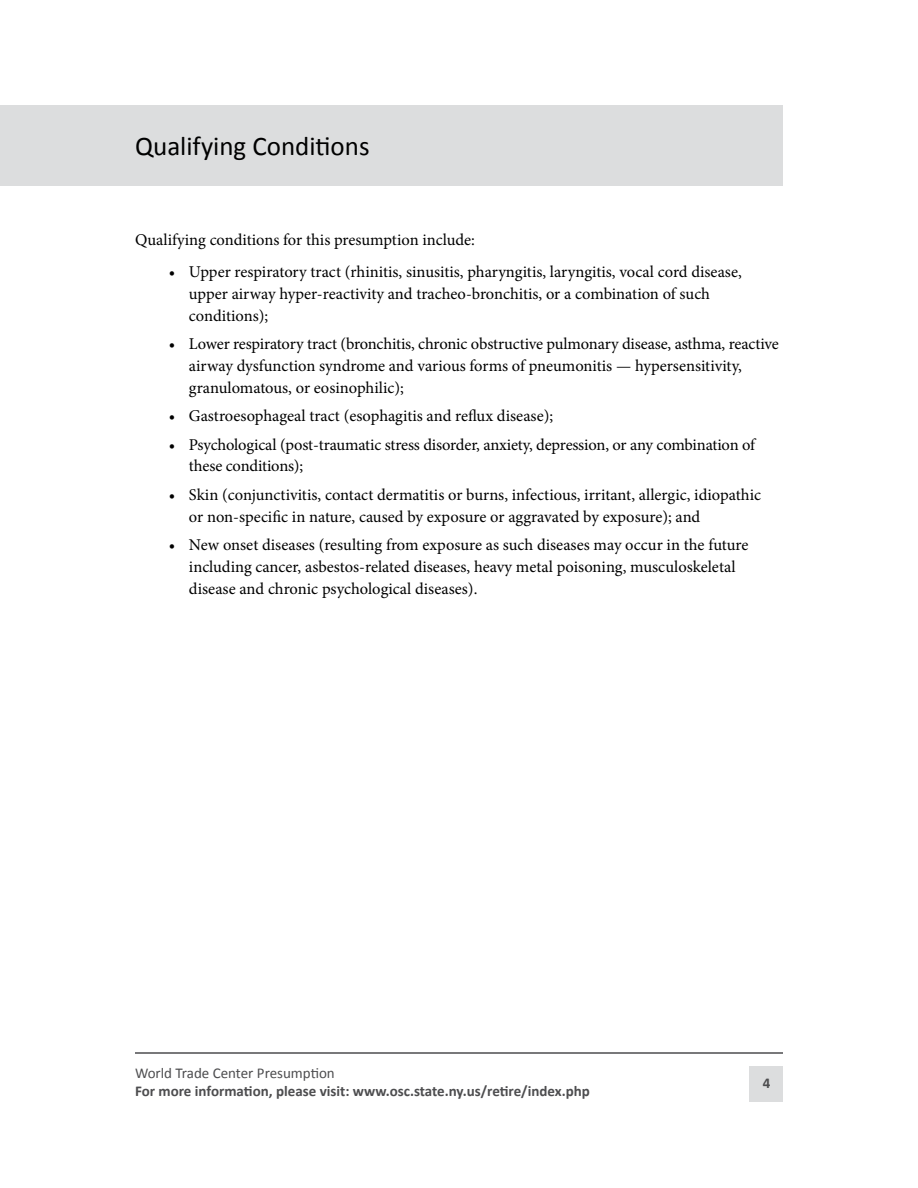
<style>
.page{position:relative;width:918px;height:1188px;background:#fff}
.page>*{position:absolute;margin:0;border:0;box-sizing:border-box;transform-origin:0 0}
.t1{font:27px "Calibri";color:#000}
.t2{font:16.5px/21.8px "Minion Pro";letter-spacing:-.005em;color:#000}
.t3{font:700 15px "Calibri";color:#4d4d4f}
.t4{font:15px "Calibri";color:#4d4d4f}
</style>
<div class="page">
<div style="left:0;top:105px;width:783px;height:81px;background:#dcddde"></div>
<div style="left:750px;top:1066px;width:33px;height:36px;background:#dcddde"></div>
<hr style="left:135px;top:1052px;width:648px;height:2px;background:#4d4d4f">
<h1 class="t1" style="left:135px;top:129px;width:236px">Qualifying Conditions</h1>
<p class="t2" style="left:135px;top:228px;width:341px">Qualifying conditions for this presumption include:</p>
<p class="t2" style="left:189px;top:261px;width:554px;text-indent:-20px">• Upper respiratory tract (rhinitis, sinusitis, pharyngitis, laryngitis, vocal cord disease, upper airway hyper-reactivity and tracheo-bronchitis, or a combination of such conditions);</p>
<p class="t2" style="left:189px;top:333px;width:591px;text-indent:-20px">• Lower respiratory tract (bronchitis, chronic obstructive pulmonary disease, asthma, reactive airway dysfunction syndrome and various forms of pneumonitis — hypersensitivity, granulomatous, or eosinophilic);</p>
<p class="t2" style="left:169px;top:405px;width:386px">• Gastroesophageal tract (esophagitis and reflux disease);</p>
<p class="t2" style="left:189px;top:433px;width:568px;text-indent:-20px">• Psychological (post-traumatic stress disorder, anxiety, depression, or any combination of these conditions);</p>
<p class="t2" style="left:189px;top:484px;width:574px;text-indent:-20px">• Skin (conjunctivitis, contact dermatitis or burns, infectious, irritant, allergic, idiopathic or non-specific in nature, caused by exposure or aggravated by exposure); and</p>
<p class="t2" style="left:189px;top:534px;width:561px;text-indent:-20px">• New onset diseases (resulting from exposure as such diseases may occur in the future including cancer, asbestos-related diseases, heavy metal poisoning, musculoskeletal disease and chronic psychological diseases).</p>
<p class="t4" style="left:135px;top:1063px;width:201px">World Trade Center Presumption</p>
<p class="t3" style="left:135px;top:1081px;width:456px">For more information, please visit: www.osc.state.ny.us/retire/index.php</p>
<p class="t3" style="left:763px;top:1073px;width:9px">4</p>
</div>
